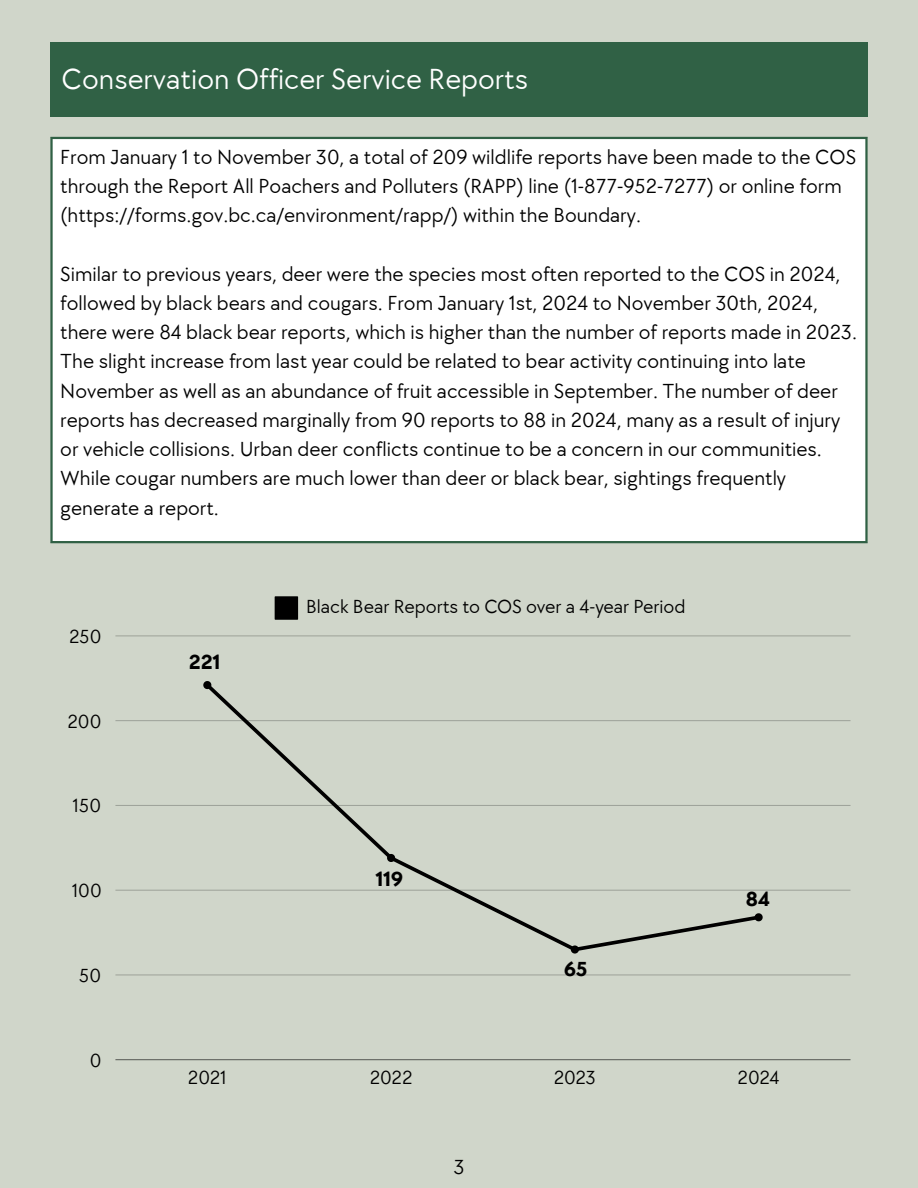
<style>
.page{position:relative;width:918px;height:1188px;background:#d0d6ca}
.page>*{position:absolute;margin:0;border:0;box-sizing:border-box;transform-origin:0 0}
.t1{font:30px "TT Chocolates";color:#fff}
.t2{font:21px/29.2px "TT Chocolates";color:#000}
.t3{font:700 21px "TT Chocolates";color:#000}
.t4{font:19.5px "TT Chocolates";color:#000}
</style>
<div class="page">
<div style="left:50px;top:43px;width:818px;height:74px;background:#306145"></div>
<div style="left:51px;top:138px;width:816px;height:404px;background:#fff"></div>
<hr style="left:50px;top:139px;width:3px;height:402px;background:#306145">
<hr style="left:865px;top:139px;width:3px;height:402px;background:#306145">
<hr style="left:50px;top:137px;width:818px;height:2px;background:#306145">
<hr style="left:50px;top:541px;width:818px;height:2px;background:#306145">
<svg style="left:275px;top:596px;width:23px;height:24px"></svg>
<hr style="left:115px;top:1059px;width:736px;height:1px;background:#6d706a">
<hr style="left:115px;top:975px;width:736px;height:1px;background:#b9beb3">
<hr style="left:115px;top:890px;width:736px;height:1px;background:#acb1a7">
<hr style="left:115px;top:805px;width:736px;height:1px;background:#9fa49b">
<hr style="left:115px;top:720px;width:736px;height:1px;background:#a4a9a0">
<hr style="left:115px;top:636px;width:736px;height:1px;background:#bbc1b6">
<svg style="left:202px;top:681px;width:561px;height:273px"></svg>
<p class="t1" style="left:62px;top:62px;width:468px">Conservation Officer Service Reports</p>
<p class="t2" style="left:60px;top:143px;width:797px">From January 1 to November 30, a total of 209 wildlife reports have been made to the COS through the Report All Poachers and Polluters (RAPP) line (1-877-952-7277) or online form (https://forms.gov.bc.ca/environment/rapp/) within the Boundary.</p>
<p class="t2" style="left:60px;top:260px;width:798px">Similar to previous years, deer were the species most often reported to the COS in 2024, followed by black bears and cougars. From January 1st, 2024 to November 30th, 2024, there were 84 black bear reports, which is higher than the number of reports made in 2023.<br>The slight increase from last year could be related to bear activity continuing into late November as well as an abundance of fruit accessible in September. The number of deer reports has decreased marginally from 90 reports to 88 in 2024, many as a result of injury or vehicle collisions. Urban deer conflicts continue to be a concern in our communities.<br>While cougar numbers are much lower than deer or black bear, sightings frequently generate a report.</p>
<p class="t4" style="left:69px;top:625px;width:34px">250</p>
<p class="t4" style="left:67px;top:710px;width:35px">200</p>
<p class="t4" style="left:73px;top:795px;width:30px">150</p>
<p class="t4" style="left:72px;top:880px;width:31px">100</p>
<p class="t4" style="left:79px;top:964px;width:24px">50</p>
<p class="t4" style="left:90px;top:1049px;width:13px">0</p>
<h1 class="t3" style="left:189px;top:650px;width:33px">221</h1>
<p class="t4" style="left:306px;top:596px;width:381px">Black Bear Reports to COS over a 4-year Period</p>
<h1 class="t3" style="left:375px;top:867px;width:29px">119</h1>
<p class="t3" style="left:564px;top:957px;width:25px">65</p>
<p class="t3" style="left:746px;top:887px;width:25px">84</p>
<p class="t4" style="left:188px;top:1066px;width:40px">2021</p>
<p class="t4" style="left:370px;top:1066px;width:44px">2022</p>
<p class="t4" style="left:554px;top:1066px;width:44px">2023</p>
<p class="t4" style="left:738px;top:1066px;width:44px">2024</p>
<p class="t2" style="left:453px;top:1153px;width:13px">3</p>
</div>
